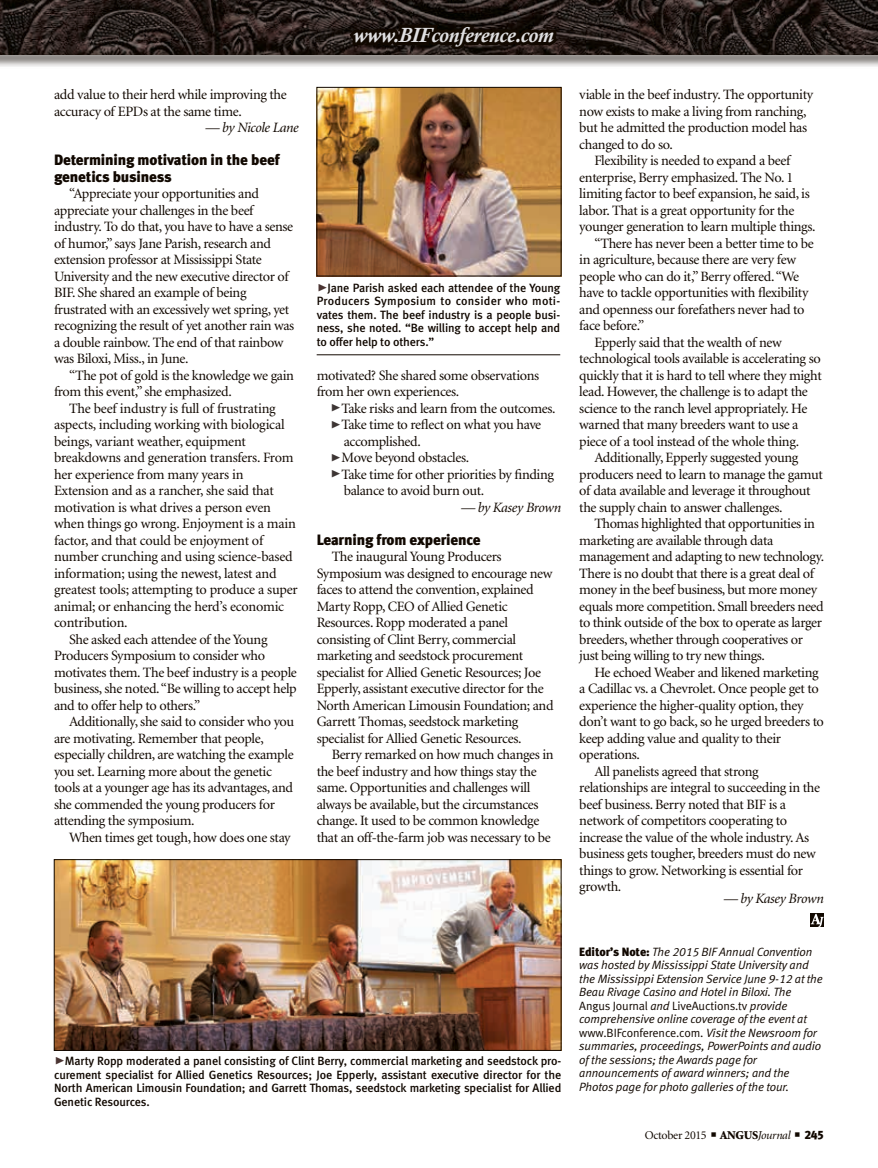
<style>
.page{position:relative;width:878px;height:1168px;background:#fff}
.page>*{position:absolute;margin:0;border:0;box-sizing:border-box;transform-origin:0 0}
.deck{font:italic 700 21px "Calisto";letter-spacing:-.01em;color:#e0e0e2}
.subhead{font:15px/16.5px "Meta Black LF";letter-spacing:-.01em;color:#110800}
.body_text{font:14.25px/16.5px "Minion";letter-spacing:-.025em;color:#110800}
.body_text-2{font:italic 14.25px "Minion";letter-spacing:-.025em;color:#110800}
.editor_s_note{font:italic 12px/13.5px "Meta Normal LF";letter-spacing:-.01em;color:#110800}
.cutlines{font:12px/13.5px "Meta Medium LF";letter-spacing:-.01em;color:#110800;text-align:justify}
.cutline_w_rule{font:12px/13.5px "Meta Medium LF";letter-spacing:-.01em;color:#110800;text-align:justify}
.t1{font:12px "Minion";letter-spacing:-.025em;color:#110800}
.s1{font-family:"Meta Black Caps Expert";font-size:21px;color:#4a3432}
.s2{font-family:"Meta Black Caps Expert";font-size:21px;color:#3d3534}
.s3{font-family:"Meta Black LF";font-style:normal}
.s4{font-style:normal}
.s5{font-weight:900}
.s6{font-style:italic}
.s7{font-family:"Meta Black LF"}
</style>
<div class="page">
<img style="left:0;top:0;width:878px;height:46px">
<div style="left:0;top:46px;width:878px;height:23px;background:#110800;opacity:.75"></div>
<svg style="left:810px;top:914px;width:14px;height:13px"></svg>
<img style="left:318px;top:89px;width:241px;height:185px">
<div style="left:316px;top:87px;width:245px;height:189px;border:1px solid #110800"></div>
<hr style="left:316px;top:354px;width:244px;height:1px;background:#110800">
<img style="left:56px;top:861px;width:503px;height:187px">
<div style="left:54px;top:859px;width:507px;height:191px;border:1px solid #110800"></div>
<svg style="left:345px;top:0;width:216px;height:62px;background:#2e2622"></svg>
<p class="body_text" style="left:54px;top:87px;width:234px">add value to their herd while improving the accuracy of EPDs at the same time.</p>
<p class="body_text-2" style="left:205px;top:120px;width:95px">— by Nicole Lane</p>
<p class="subhead" style="left:54px;top:151px;width:227px">Determining motivation in the beef genetics business</p>
<p class="body_text" style="left:54px;top:186px;width:242px;text-indent:15px">“Appreciate your opportunities and appreciate your challenges in the beef industry. To do that, you have to have a sense of humor,” says Jane Parish, research and extension professor at Mississippi State University and the new executive director of BIF. She shared an example of being frustrated with an excessively wet spring, yet recognizing the result of yet another rain was a double rainbow. The end of that rainbow was Biloxi, Miss., in June.</p>
<p class="body_text" style="left:54px;top:367px;width:241px;text-indent:15px">“The pot of gold is the knowledge we gain from this event,” she emphasized.</p>
<p class="body_text" style="left:54px;top:400px;width:245px;text-indent:15px">The beef industry is full of frustrating aspects, including working with biological beings, variant weather, equipment breakdowns and generation transfers. From her experience from many years in Extension and as a rancher, she said that motivation is what drives a person even when things go wrong. Enjoyment is a main factor, and that could be enjoyment of number crunching and using science-based information; using the newest, latest and greatest tools; attempting to produce a super animal; or enhancing the herd’s economic contribution.</p>
<p class="body_text" style="left:54px;top:631px;width:244px;text-indent:15px">She asked each attendee of the Young Producers Symposium to consider who motivates them. The beef industry is a people business, she noted. “Be willing to accept help and to offer help to others.”</p>
<p class="body_text" style="left:54px;top:714px;width:242px;text-indent:15px">Additionally, she said to consider who you are motivating. Remember that people, especially children, are watching the example you set. Learning more about the genetic tools at a younger age has its advantages, and she commended the young producers for attending the symposium.</p>
<p class="body_text" style="left:69px;top:829px;width:223px">When times get tough, how does one stay</p>
<p class="deck" style="left:353px;top:23px;width:202px">www.BIFconference.com</p>
<p class="cutline_w_rule" style="left:316px;top:281px;width:245px"><span class="s1">@</span>Jane Parish asked each attendee of the Young Producers Symposium to consider who moti&shy;vates them. The beef industry is a people busi&shy;ness, she noted. “Be willing to accept help and to offer help to others.”</p>
<p class="body_text" style="left:316px;top:367px;width:224px">motivated? She shared some observations from her own experiences.</p>
<p class="body_text" style="left:330px;top:400px;width:227px"><span class="s2">@</span>Take risks and learn from the outcomes.</p>
<p class="body_text" style="left:344px;top:417px;width:199px;text-indent:-14px"><span class="s2">@</span>Take time to reflect on what you have accomplished.</p>
<p class="body_text" style="left:330px;top:450px;width:140px"><span class="s2">@</span>Move beyond obstacles.</p>
<p class="body_text" style="left:344px;top:466px;width:212px;text-indent:-14px"><span class="s2">@</span>Take time for other priorities by finding balance to avoid burn out.</p>
<p class="body_text-2" style="left:461px;top:500px;width:102px">— by Kasey Brown</p>
<p class="subhead" style="left:316px;top:531px;width:165px">Learning from experience</p>
<p class="body_text" style="left:316px;top:549px;width:238px;text-indent:15px">The inaugural Young Producers Symposium was designed to encourage new faces to attend the convention, explained Marty Ropp, CEO of Allied Genetic Resources. Ropp moderated a panel consisting of Clint Berry, commercial marketing and seedstock procurement specialist for Allied Genetic Resources; Joe Epperly, assistant executive director for the North American Limousin Foundation; and Garrett Thomas, seedstock marketing specialist for Allied Genetic Resources.</p>
<p class="body_text" style="left:316px;top:747px;width:238px;text-indent:15px">Berry remarked on how much changes in the beef industry and how things stay the same. Opportunities and challenges will always be available, but the circumstances change. It used to be common knowledge that an off-the-farm job was necessary to be</p>
<p class="cutlines" style="left:54px;top:1054px;width:509px"><span class="s1">@</span>Marty Ropp moderated a panel consisting of Clint Berry, commercial marketing and seedstock pro&shy;curement specialist for Allied Genetics Resources; Joe Epperly, assistant executive director for the North American Limousin Foundation; and Garrett Thomas, seedstock marketing specialist for Allied Genetic Resources.</p>
<p class="body_text" style="left:579px;top:87px;width:235px">viable in the beef industry. The opportunity now exists to make a living from ranching, but he admitted the production model has changed to do so.</p>
<p class="body_text" style="left:579px;top:153px;width:238px;text-indent:15px">Flexibility is needed to expand a beef enterprise, Berry emphasized. The No. 1 limiting factor to beef expansion, he said, is labor. That is a great opportunity for the younger generation to learn multiple things.</p>
<p class="body_text" style="left:579px;top:235px;width:236px;text-indent:15px">“There has never been a better time to be in agriculture, because there are very few people who can do it,” Berry offered. “We have to tackle opportunities with flexibility and openness our forefathers never had to face before.”</p>
<p class="body_text" style="left:579px;top:334px;width:244px;text-indent:15px">Epperly said that the wealth of new technological tools available is accelerating so quickly that it is hard to tell where they might lead. However, the challenge is to adapt the science to the ranch level appropriately. He warned that many breeders want to use a piece of a tool instead of the whole thing.</p>
<p class="body_text" style="left:579px;top:450px;width:245px;text-indent:15px">Additionally, Epperly suggested young producers need to learn to manage the gamut of data available and leverage it throughout the supply chain to answer challenges.</p>
<p class="body_text" style="left:579px;top:516px;width:246px;text-indent:15px">Thomas highlighted that opportunities in marketing are available through data management and adapting to new technology.<br>There is no doubt that there is a great deal of money in the beef business, but more money equals more competition. Small breeders need to think outside of the box to operate as larger breeders, whether through cooperatives or just being willing to try new things.</p>
<p class="body_text" style="left:579px;top:664px;width:246px;text-indent:15px">He echoed Weaber and likened marketing a Cadillac vs. a Chevrolet. Once people get to experience the higher-quality option, they don’t want to go back, so he urged breeders to keep adding value and quality to their operations.</p>
<p class="body_text" style="left:579px;top:763px;width:242px;text-indent:15px">All panelists agreed that strong relationships are integral to succeeding in the beef business. Berry noted that BIF is a network of competitors cooperating to increase the value of the whole industry. As business gets tougher, breeders must do new things to grow. Networking is essential for growth.</p>
<p class="body_text-2" style="left:723px;top:891px;width:102px">— by Kasey Brown</p>
<p class="editor_s_note" style="left:579px;top:944px;width:245px"><span class="s3">Editor’s Note:</span> The 2015 BIF Annual Convention was hosted by Mississippi State University and the Mississippi Extension Service June 9-12 at the Beau Rivage Casino and Hotel in Biloxi. The <span class="s4">Angus Journal</span> and <span class="s4">LiveAuctions.tv</span> provide comprehensive online coverage of the event at <span class="s4">www.BIFconference.com.</span> Visit the Newsroom for summaries, proceedings, PowerPoints and audio of the sessions; the Awards page for announcements of award winners; and the Photos page for photo galleries of the tour.</p>
<p class="t1" style="left:644px;top:1129px;width:181px">October 2015 ■ <span class="s5">ANGUS</span><span class="s6">Journal</span> ■ <span class="s7">245</span></p>
</div>
